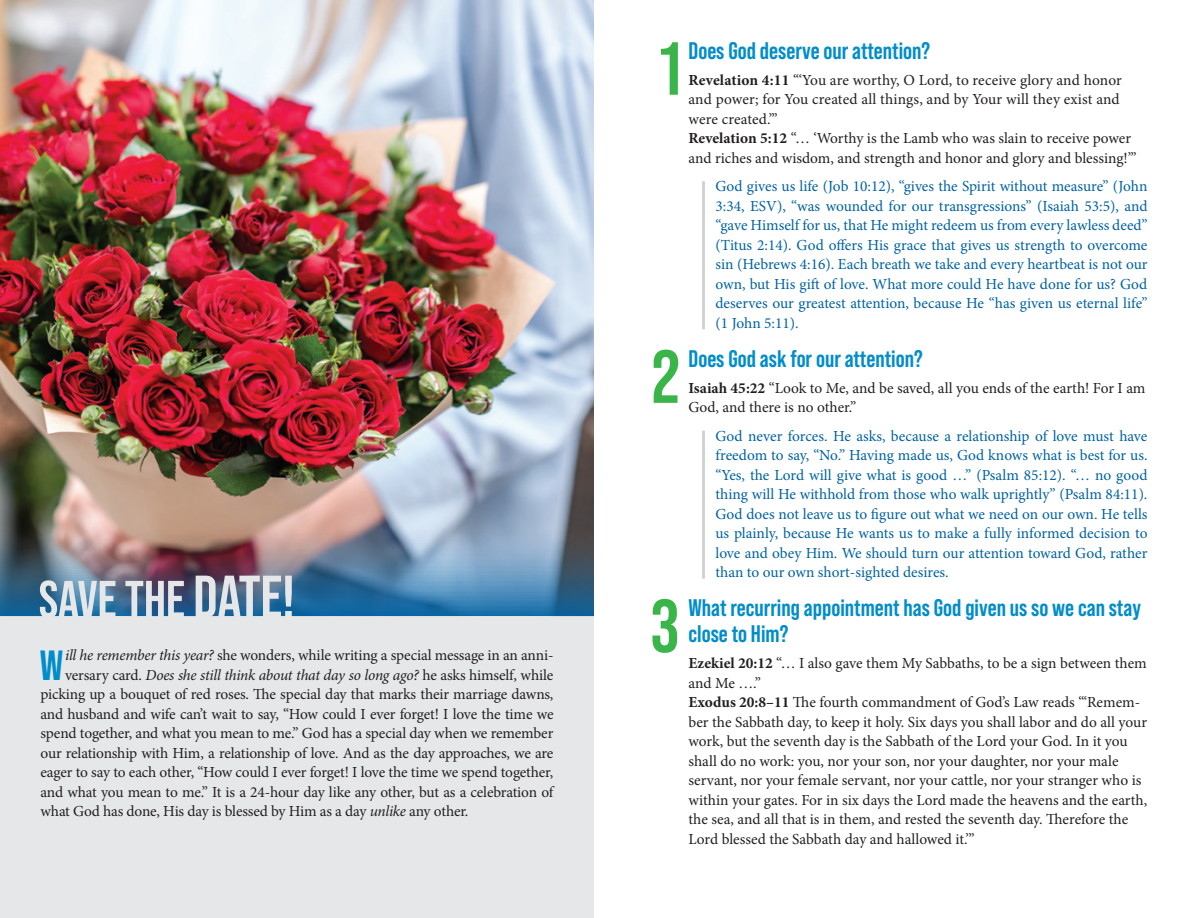
<style>
.page{position:relative;width:1188px;height:918px;background:#fff}
.page>*{position:absolute;margin:0;border:0;box-sizing:border-box;transform-origin:0 0}
.t1{font:700 75px "Bebas Neue Pro";color:#3ab54a}
.t2{font:700 52.5px "Bebas Neue Pro";color:#e6e7e9}
.Intro_w_dcap{font:700 42.15px "Bebas Neue Pro";color:#008dcb}
.Questions{font:700 24px/25.5px "Bebas Neue Pro";color:#008dcb}
.Verses{font:15.3px/19.5px "Minion Pro";color:#231f20}
.Answer_Indent{font:15.3px/19.5px "Minion Pro";color:#0162a2;text-align:justify}
.Intro_w_dcap-2{font:15.3px "Minion Pro";letter-spacing:-.015em;color:#231f20}
.Intro_w_dcap-3{font:italic 15.3px "Minion Pro";letter-spacing:-.02em;color:#231f20}
.s1{font-size:60px}
.s2{font-style:italic}
.s3{font-style:normal}
.s4{font-weight:700}
</style>
<div class="page">
<div style="left:0;top:617px;width:594px;height:301px;background:#e6e7e9"></div>
<img style="left:0;top:0;width:594px;height:617px">
<hr style="left:702px;top:181px;width:3px;height:148px;background:#d1d2d4">
<hr style="left:702px;top:431px;width:3px;height:148px;background:#d1d2d4">
<p class="t2" style="left:39px;top:569px;width:258px">SAVE THE <span class="s1">DATE!</span></p>
<p class="Intro_w_dcap" style="left:40px;top:641px;width:25px">W</p>
<p class="Intro_w_dcap-2" style="left:65px;top:645px;width:490px"><span class="s2">ill he remember this year?</span> she wonders, while writing a special message in an anni-</p>
<p class="Intro_w_dcap-3" style="left:65px;top:664px;width:490px"><span class="s3">versary card.</span> Does she still think about that day so long ago? <span class="s3">he asks himself, while</span></p>
<p class="Intro_w_dcap-2" style="left:41px;top:684px;width:514px">picking up a bouquet of red roses. The special day that marks their marriage dawns,</p>
<p class="Intro_w_dcap-2" style="left:41px;top:704px;width:515px">and husband and wife can’t wait to say, “How could I ever forget! I love the time we</p>
<p class="Intro_w_dcap-2" style="left:41px;top:723px;width:514px">spend together, and what you mean to me.” God has a special day when we remember</p>
<p class="Intro_w_dcap-2" style="left:41px;top:743px;width:515px">our relationship with Him, a relationship of love. And as the day approaches, we are</p>
<p class="Intro_w_dcap-2" style="left:41px;top:762px;width:514px">eager to say to each other, “How could I ever forget! I love the time we spend together,</p>
<p class="Intro_w_dcap-2" style="left:41px;top:782px;width:514px">and what you mean to me.” It is a 24-hour day like any other, but as a celebration of</p>
<p class="Intro_w_dcap-2" style="left:41px;top:801px;width:429px">what God has done, His day is blessed by Him as a day <span class="s2">unlike</span> any other.</p>
<p class="t1" style="left:660px;top:26px;width:23px">1</p>
<p class="t1" style="left:652px;top:334px;width:29px">2</p>
<p class="t1" style="left:651px;top:583px;width:30px">3</p>
<p class="Questions" style="left:688px;top:37px;width:243px">Does God deserve our attention?</p>
<p class="Verses" style="left:688px;top:70px;width:450px"><span class="s4">Revelation 4:11</span> “‘You are worthy, O Lord, to receive glory and honor and power; for You created all things, and by Your will they exist and were created.’”<br><span class="s4">Revelation 5:12</span> “… ‘Worthy is the Lamb who was slain to receive power and riches and wisdom, and strength and honor and glory and blessing!’”</p>
<p class="Answer_Indent" style="left:715px;top:177px;width:434px">God gives us life (Job 10:12), “gives the Spirit without measure” (John 3:34, ESV), “was wounded for our transgressions” (Isaiah 53:5), and “gave Himself for us, that He might redeem us from every lawless deed” (Titus 2:14). God offers His grace that gives us strength to overcome sin (Hebrews 4:16). Each breath we take and every heartbeat is not our own, but His gift of love. What more could He have done for us? God deserves our greatest attention, because He “has given us eternal life” (1 John 5:11).</p>
<p class="Questions" style="left:688px;top:345px;width:236px">Does God ask for our attention?</p>
<p class="Verses" style="left:688px;top:378px;width:459px"><span class="s4">Isaiah 45:22</span> “Look to Me, and be saved, all you ends of the earth! For I am<br>God, and there is no other.”</p>
<p class="Answer_Indent" style="left:715px;top:426px;width:434px">God never forces. He asks, because a relationship of love must have freedom to say, “No.” Having made us, God knows what is best for us. “Yes, the Lord will give what is good …” (Psalm 85:12). “… no good thing will He withhold from those who walk uprightly” (Psalm 84:11).<br>God does not leave us to figure out what we need on our own. He tells us plainly, because He wants us to make a fully informed decision to love and obey Him. We should turn our attention toward God, rather than to our own short-sighted desires.</p>
<p class="Questions" style="left:688px;top:595px;width:454px">What recurring appointment has God given us so we can stay close to Him?</p>
<p class="Verses" style="left:688px;top:654px;width:460px"><span class="s4">Ezekiel 20:12</span> “… I also gave them My Sabbaths, to be a sign between them and Me ….”<br><span class="s4">Exodus 20:8–11</span> The fourth commandment of God’s Law reads “‘Remem&shy;ber the Sabbath day, to keep it holy. Six days you shall labor and do all your work, but the seventh day is the Sabbath of the Lord your God. In it you shall do no work: you, nor your son, nor your daughter, nor your male servant, nor your female servant, nor your cattle, nor your stranger who is within your gates. For in six days the Lord made the heavens and the earth, the sea, and all that is in them, and rested the seventh day. Therefore the Lord blessed the Sabbath day and hallowed it.’”</p>
</div>
